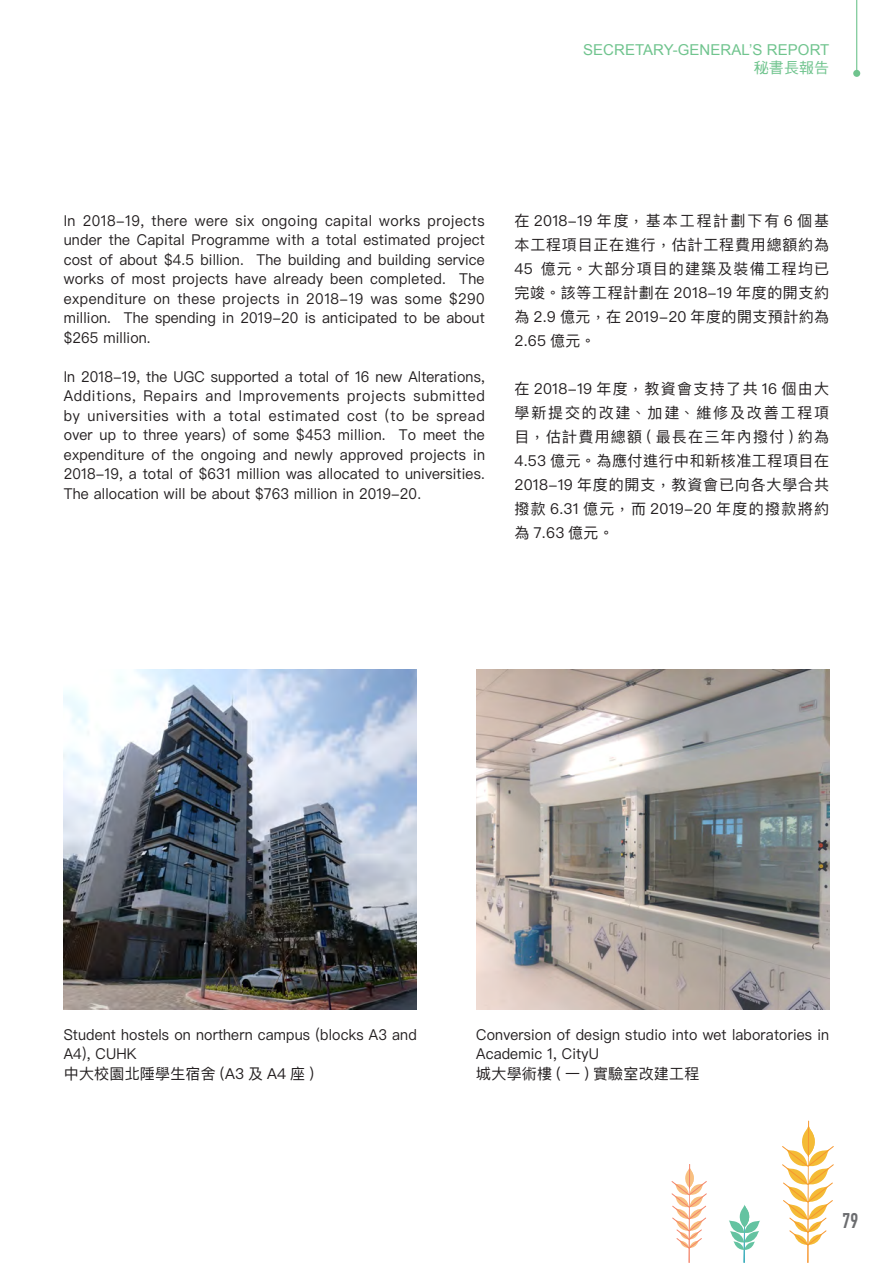
<style>
.page{position:relative;width:893px;height:1263px;background:#fff}
.page>*{position:absolute;margin:0;border:0;box-sizing:border-box;transform-origin:0 0}
.t1{font:700 21px "DIN Condensed";color:#6c6d70}
.t2{font:15px/19.5px "Ping Fang HK";letter-spacing:.01em;color:#231f20;text-align:justify;scale:.95 1}
.t3{font:15px/24px "Ping Fang HK";letter-spacing:.01em;color:#231f20;text-align:justify}
.t4{font:15px "Arial";letter-spacing:.005em;color:#70c48e}
.t5{font:15px "DF Hei HK W5";letter-spacing:.005em;color:#70c48e}
</style>
<div class="page">
<hr style="left:688px;top:1178px;width:2px;height:85px;background:#f4856b">
<svg style="left:672px;top:1164px;width:34px;height:84px"></svg>
<hr style="left:807px;top:1142px;width:2px;height:121px;background:#f79730">
<svg style="left:782px;top:1125px;width:51px;height:120px"></svg>
<hr style="left:808px;top:1121px;width:1px;height:35px;background:#f79730">
<svg style="left:729px;top:1205px;width:31px;height:58px"></svg>
<hr style="left:856px;top:0;width:1px;height:71px;background:#70c48e">
<div style="left:853px;top:70px;width:7px;height:7px;background:#70c48e;border-radius:50%"></div>
<img style="left:64px;top:669px;width:353px;height:340px">
<img style="left:476px;top:669px;width:353px;height:340px">
<p class="t4" style="left:583px;top:40px;width:248px">SECRETARY-GENERAL’S REPORT</p>
<p class="t5" style="left:754px;top:60px;width:77px">秘書長報告</p>
<p class="t2" style="left:64px;top:210px;width:445px">In 2018-19, there were six ongoing capital works projects under the Capital Programme with a total estimated project cost of about $4.5 billion. The building and building service works of most projects have already been completed. The expenditure on these projects in 2018-19 was some $290 million. The spending in 2019-20 is anticipated to be about $265 million.</p>
<p class="t2" style="left:64px;top:366px;width:445px">In 2018-19, the UGC supported a total of 16 new Alterations, Additions, Repairs and Improvements projects submitted by universities with a total estimated cost (to be spread over up to three years) of some $453 million. To meet the expenditure of the ongoing and newly approved projects in 2018-19, a total of $631 million was allocated to universities.<br>The allocation will be about $763 million in 2019-20.</p>
<p class="t3" style="left:514px;top:208px;width:316px">在 2018-19 年度，基本工程計劃下有 6 個基本工程項目正在進行，估計工程費用總額約為45 億元。大部分項目的建築及裝備工程均已完竣。該等工程計劃在 2018-19 年度的開支約為 2.9 億元，在 2019-20 年度的開支預計約為2.65 億元。</p>
<p class="t3" style="left:514px;top:376px;width:316px">在 2018-19 年度，教資會支持了共 16 個由大學新提交的改建、加建、維修及改善工程項目，估計費用總額 ( 最長在三年內撥付 ) 約為4.53 億元。為應付進行中和新核准工程項目在2018-19 年度的開支，教資會已向各大學合共撥款 6.31 億元，而 2019-20 年度的撥款將約為 7.63 億元。</p>
<p class="t2" style="left:64px;top:1024px;width:373px;text-align:left">Student hostels on northern campus (blocks A3 and<br>A4), CUHK<br>中大校園北陲學生宿舍 (A3 及 A4 座 )</p>
<p class="t2" style="left:476px;top:1024px;width:373px;text-align:left">Conversion of design studio into wet laboratories in<br>Academic 1, CityU<br>城大學術樓 ( 一 ) 實驗室改建工程</p>
<h1 class="t1" style="left:843px;top:1206px;width:17px">79</h1>
</div>
